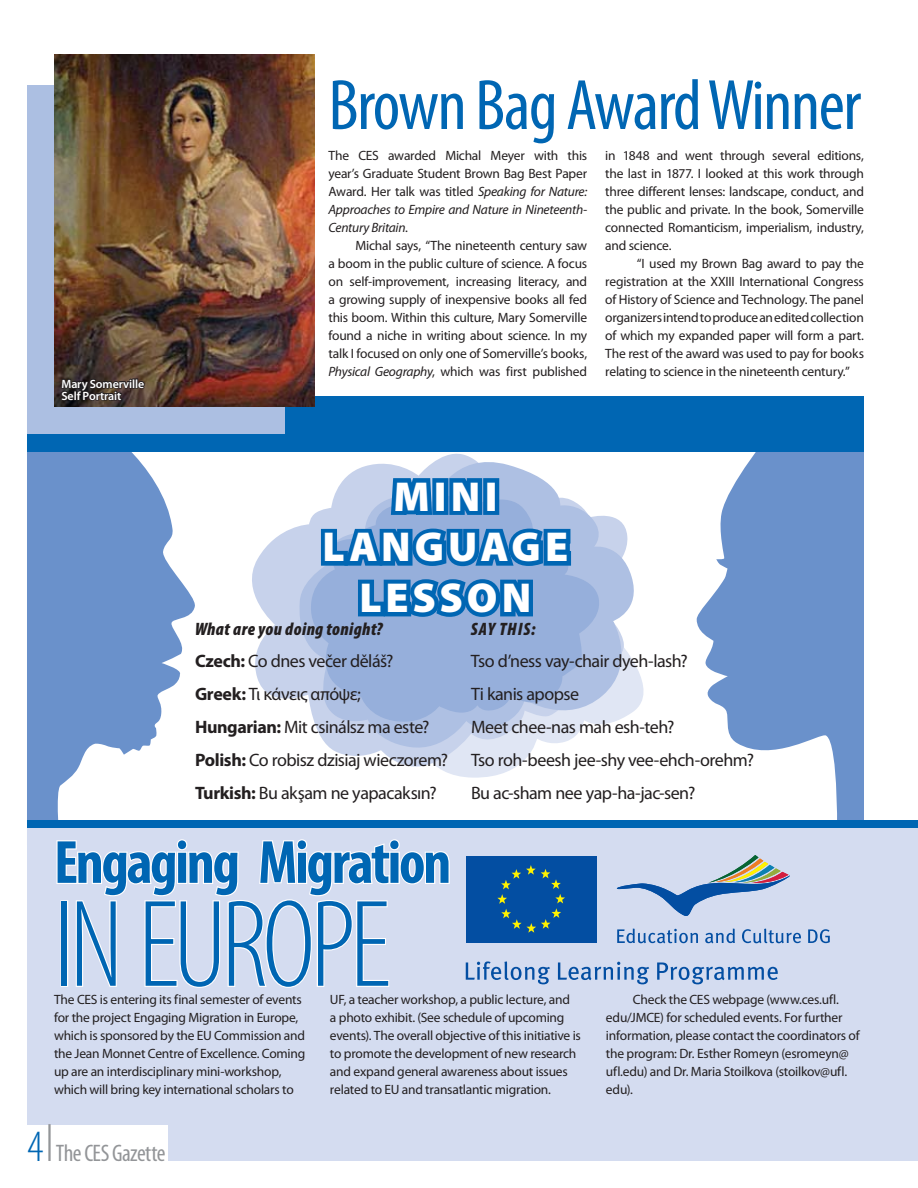
<style>
.page{position:relative;width:918px;height:1188px;background:#fff}
.page>*{position:absolute;margin:0;border:0;box-sizing:border-box;transform-origin:0 0}
.t1{font:300 condensed 125.1px "Myriad Pro";letter-spacing:-.045em;color:#0066b3}
.t2{font:condensed 72px "Myriad Pro";letter-spacing:-.02em;color:#0066b3}
.t3{font:700 condensed 61.5px "Myriad Pro";letter-spacing:-.04em;color:#0066b3}
.t4{font:900 42px/50.7px "Myriad Pro";letter-spacing:.1em;color:#fff;text-align:center}
.t5{font:condensed 24px "Myriad Pro";letter-spacing:-.025em;color:#939598}
.t6{font:18px "Myriad Pro";letter-spacing:-.03em;color:#231f20}
.t7{font:italic 900 condensed 18px "Myriad Pro";letter-spacing:.02em;color:#231f20}
.t8{font:13.5px/18px "Myriad Pro";letter-spacing:-.015em;color:#231f20;text-align:justify}
.t9{font:600 12px/12px "Myriad Pro";letter-spacing:-.01em;color:#fff}
.s1{font-style:italic}
.s2{font-weight:700}
.s3{font-weight:300;font-size:45px;color:#0066b3}
</style>
<div class="page">
<svg style="left:449px;top:682px;width:195px;height:96px"></svg>
<svg style="left:238px;top:451px;width:391px;height:322px"></svg>
<svg style="left:297px;top:451px;width:345px;height:301px"></svg>
<svg style="left:307px;top:490px;width:296px;height:235px;background:#a5bae0"></svg>
<svg style="left:697px;top:451px;width:167px;height:370px;fill:#6a91cb"></svg>
<svg style="left:27px;top:451px;width:170px;height:370px;fill:#6a91cb"></svg>
<div style="left:27px;top:396px;width:837px;height:55px;background:#0066b3"></div>
<div style="left:27px;top:825px;width:891px;height:336px;background:#d4dcf0"></div>
<svg style="left:56px;top:839px;width:394px;height:149px"></svg>
<svg style="left:466px;top:961px;width:84px;height:23px"></svg>
<svg style="left:558px;top:962px;width:91px;height:22px"></svg>
<svg style="left:657px;top:963px;width:121px;height:21px"></svg>
<svg style="left:617px;top:929px;width:81px;height:14px"></svg>
<svg style="left:705px;top:929px;width:30px;height:14px"></svg>
<svg style="left:742px;top:929px;width:59px;height:14px"></svg>
<svg style="left:808px;top:929px;width:22px;height:14px"></svg>
<div style="left:466px;top:856px;width:130px;height:87px;background:#034ea2"></div>
<svg style="left:497px;top:865px;width:68px;height:68px"></svg>
<svg style="left:616px;top:855px;width:174px;height:61px"></svg>
<div style="left:27px;top:86px;width:258px;height:348px;background:#acbfe2"></div>
<img style="left:54px;top:55px;width:261px;height:352px">
<svg style="left:60px;top:367px;width:85px;height:37px;background:#3a2f2a"></svg>
<div style="left:27px;top:821px;width:891px;height:7px;background:#0066b3"></div>
<svg style="left:317px;top:474px;width:258px;height:150px;background:#5c95cc"></svg>
<div style="left:26px;top:1125px;width:142px;height:37px;background:#fff"></div>
<hr style="left:48px;top:1124px;width:3px;height:37px;background:#939598">
<p class="t9" style="left:62px;top:378px;width:84px">Mary Somerville<br>Self Portrait</p>
<h2 class="t2" style="left:328px;top:62px;width:534px">Brown Bag Award Winner</h2>
<p class="t8" style="left:328px;top:146px;width:260px">The CES awarded Michal Meyer with this year’s Graduate Student Brown Bag Best Paper Award. Her talk was titled <span class="s1">Speaking for Nature:<br>Approaches to Empire and Nature in Nineteenth-Century Britain</span>.</p>
<p class="t8" style="left:328px;top:236px;width:260px;text-indent:27px">Michal says, “The nineteenth century saw a boom in the public culture of science. A focus on self-improvement, increasing literacy, and a growing supply of inexpensive books all fed this boom. Within this culture, Mary Somerville found a niche in writing about science. In my talk I focused on only one of Somerville’s books, <span class="s1">Physical Geography</span>, which was first published</p>
<p class="t8" style="left:605px;top:146px;width:260px">in 1848 and went through several editions, the last in 1877. I looked at this work through three different lenses: landscape, conduct, and the public and private. In the book, Somerville connected Romanticism, imperialism, industry, and science.</p>
<p class="t8" style="left:605px;top:254px;width:260px;text-indent:32px">“I used my Brown Bag award to pay the registration at the XXIII International Congress of History of Science and Technology. The panel organizers intend to produce an edited collection of which my expanded paper will form a part.<br>The rest of the award was used to pay for books relating to science in the nineteenth century.”</p>
<h3 class="t4" style="left:323px;top:472px;width:247px">MINI<br>LANGUAGE<br>LESSON</h3>
<h3 class="t7" style="left:195px;top:617px;width:189px">What are you doing tonight?</h3>
<h3 class="t7" style="left:471px;top:617px;width:66px">SAY THIS:</h3>
<h3 class="t6" style="left:195px;top:652px;width:200px"><span class="s2">Czech:</span> Co dnes večer děláš?</h3>
<h3 class="t6" style="left:471px;top:652px;width:218px">Tso d’ness vay-chair dyeh-lash?</h3>
<h3 class="t6" style="left:195px;top:685px;width:168px"><span class="s2">Greek:</span> Τι κάνεις απόψε;</h3>
<h3 class="t6" style="left:471px;top:685px;width:110px">Ti kanis apopse</h3>
<h3 class="t6" style="left:195px;top:718px;width:236px"><span class="s2">Hungarian:</span> Mit csinálsz ma este?</h3>
<h3 class="t6" style="left:471px;top:718px;width:205px">Meet chee-nas mah esh-teh?</h3>
<h3 class="t6" style="left:195px;top:751px;width:255px"><span class="s2">Polish:</span> Co robisz dzisiaj wieczorem?</h3>
<h3 class="t6" style="left:471px;top:751px;width:285px">Tso roh-beesh jee-shy vee-ehch-orehm?</h3>
<h3 class="t6" style="left:195px;top:784px;width:243px"><span class="s2">Turkish:</span> Bu akşam ne yapacaksın?</h3>
<h3 class="t6" style="left:471px;top:784px;width:226px">Bu ac-sham nee yap-ha-jac-sen?</h3>
<h3 class="t3" style="left:54px;top:824px;width:399px">Engaging Migration</h3>
<h1 class="t1" style="left:54px;top:871px;width:328px">IN EUROPE</h1>
<p class="t8" style="left:54px;top:991px;width:253px;text-align:left">The CES is entering its final semester of events for the project Engaging Migration in Europe, which is sponsored by the EU Commission and the Jean Monnet Centre of Excellence. Coming up are an interdisciplinary mini-workshop, which will bring key international scholars to</p>
<p class="t8" style="left:330px;top:990px;width:252px;text-align:left">UF, a teacher workshop, a public lecture, and<br>a photo exhibit. (See schedule of upcoming events). The overall objective of this initiative is to promote the development of new research and expand general awareness about issues related to EU and transatlantic migration.</p>
<p class="t8" style="left:606px;top:990px;width:255px;text-align:left;text-indent:27px">Check the CES webpage (www.ces.ufl. edu/JMCE) for scheduled events. For further information, please contact the coordinators of the program: Dr. Esther Romeyn (esromeyn@ ufl.edu) and Dr. Maria Stoilkova (stoilkov@ufl. edu).</p>
<h3 class="t5" style="left:27px;top:1139px;width:140px"><span class="s3">4</span> The CES Gazette</h3>
</div>
